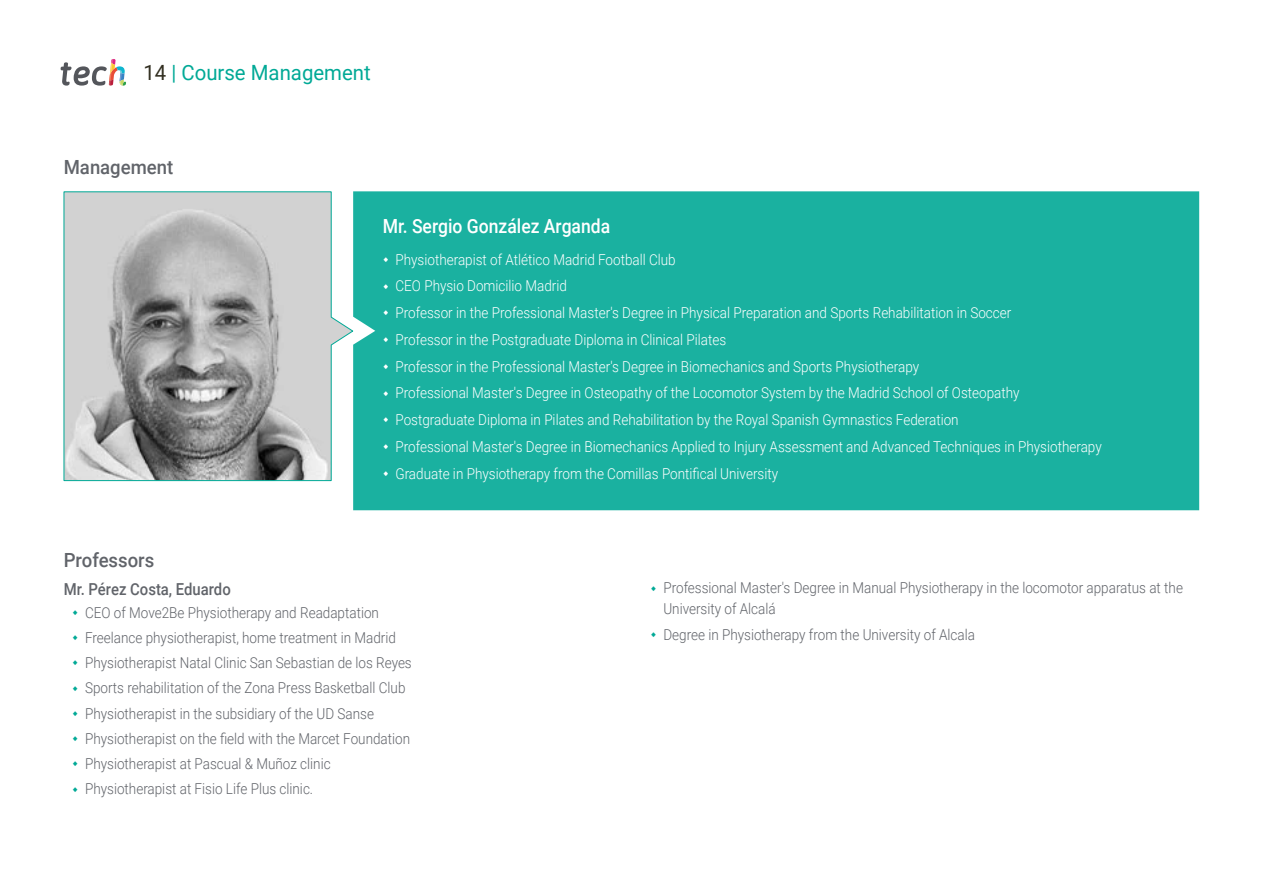
<style>
.page{position:relative;width:1263px;height:893px;background:#fff}
.page>*{position:absolute;margin:0;border:0;box-sizing:border-box;transform-origin:0 0}
.t1{font:21px "Roboto";color:#00a996}
.t2{font:500 19.5px "Roboto";color:#fff;scale:.9 1}
.t3{font:500 19.5px "Roboto";color:#61646a;scale:.95 1}
.t4{font:500 16.5px "Roboto";color:#61646a;scale:.9 1}
.t5{font:300 15px/26.7px "Roboto";color:#fff;scale:.9 1}
.t6{font:300 15px/25.2px "Roboto";color:#61646a;scale:.9 1}
.s1{color:#312e20}
</style>
<div class="page">
<svg style="left:61px;top:59px;width:65px;height:27px"></svg>
<div style="left:353px;top:191px;width:846px;height:319px;background:#1ab1a0"></div>
<svg style="left:64px;top:191px;width:289px;height:290px;background:#b5b6b6"></svg>
<svg style="left:384px;top:257px;width:4px;height:5px"></svg>
<svg style="left:384px;top:284px;width:4px;height:5px"></svg>
<svg style="left:384px;top:310px;width:4px;height:5px"></svg>
<svg style="left:384px;top:337px;width:4px;height:5px"></svg>
<svg style="left:384px;top:364px;width:4px;height:5px"></svg>
<svg style="left:384px;top:391px;width:4px;height:5px"></svg>
<svg style="left:384px;top:417px;width:4px;height:5px"></svg>
<svg style="left:384px;top:444px;width:4px;height:5px"></svg>
<svg style="left:384px;top:471px;width:4px;height:5px"></svg>
<h1 class="t1" style="left:144px;top:57px;width:229px"><span class="s1">14</span> | Course Management</h1>
<h2 class="t3" style="left:64px;top:154px;width:117px">Management</h2>
<h2 class="t3" style="left:64px;top:547px;width:97px">Professors</h2>
<h2 class="t2" style="left:383px;top:212px;width:254px">Mr. Sergio González Arganda</h2>
<p class="t5" style="left:395px;top:245px;width:786px">Physiotherapist of Atlético Madrid Football Club<br>CEO Physio Domicilio Madrid<br>Professor in the Professional Master's Degree in Physical Preparation and Sports Rehabilitation in Soccer<br>Professor in the Postgraduate Diploma in Clinical Pilates<br>Professor in the Professional Master's Degree in Biomechanics and Sports Physiotherapy<br>Professional Master's Degree in Osteopathy of the Locomotor System by the Madrid School of Osteopathy Postgraduate Diploma in Pilates and Rehabilitation by the Royal Spanish Gymnastics Federation<br>Professional Master's Degree in Biomechanics Applied to Injury Assessment and Advanced Techniques in Physiotherapy Graduate in Physiotherapy from the Comillas Pontifical University</p>
<p class="t4" style="left:64px;top:577px;width:187px">Mr. Pérez Costa, Eduardo</p>
<p class="t6" style="left:85px;top:599px;width:365px">CEO of Move2Be Physiotherapy and Readaptation Freelance physiotherapist, home treatment in Madrid Physiotherapist Natal Clinic San Sebastian de los Reyes Sports rehabilitation of the Zona Press Basketball Club Physiotherapist in the subsidiary of the UD Sanse Physiotherapist on the field with the Marcet Foundation Physiotherapist at Pascual &amp; Muñoz clinic Physiotherapist at Fisio Life Plus clinic.</p>
<p class="t6" style="left:663px;top:577px;width:579px;line-height:21px">Professional Master's Degree in Manual Physiotherapy in the locomotor apparatus at the<br>University of Alcalá</p>
<p class="t6" style="left:663px;top:621px;width:348px">Degree in Physiotherapy from the University of Alcala</p>
</div>
